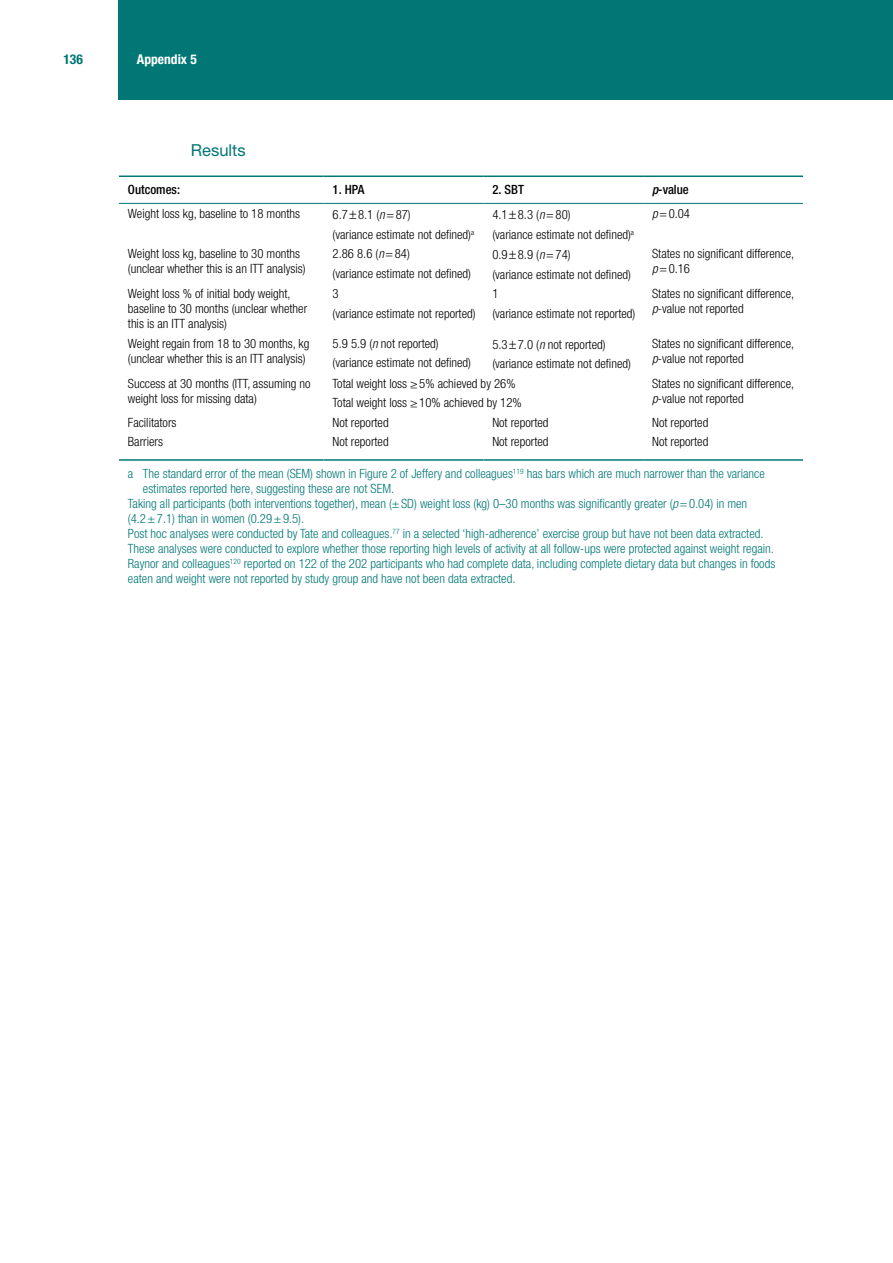
<style>
.page{position:relative;width:893px;height:1263px;background:#fff}
.page>*{position:absolute;margin:0;border:0;box-sizing:border-box;transform-origin:0 0}
.t1{font:16.5px "Helvetica Neue LT Pro";color:#007775}
.t2{font:700 condensed 13.5px "Helvetica Neue LT Pro";color:#fff}
.t3{font:700 condensed 13.5px "Helvetica Neue LT Pro";color:#007775}
.t4{font:300 condensed 12.75px/19.5px "Helvetica Neue LT Pro";color:#000}
.t5{font:300 condensed 12.75px "Helvetica Neue LT Pro";color:#007775}
.t6{font:500 condensed 12.75px "Helvetica Neue LT Pro";color:#000}
.s1{font-style:italic}
</style>
<div class="page">
<div style="left:119px;top:0;width:774px;height:99px;background:#007775"></div>
<hr style="left:119px;top:176px;width:205px;height:1px;background:#007775">
<hr style="left:324px;top:176px;width:159px;height:1px;background:#007775">
<hr style="left:483px;top:176px;width:160px;height:1px;background:#007775">
<hr style="left:643px;top:176px;width:160px;height:1px;background:#007775">
<hr style="left:119px;top:203px;width:205px;height:1px;background:#007775">
<hr style="left:324px;top:203px;width:159px;height:1px;background:#007775">
<hr style="left:483px;top:203px;width:160px;height:1px;background:#007775">
<hr style="left:643px;top:203px;width:160px;height:1px;background:#007775">
<hr style="left:119px;top:459px;width:205px;height:2px;background:#007775">
<hr style="left:324px;top:459px;width:159px;height:2px;background:#007775">
<hr style="left:483px;top:459px;width:160px;height:2px;background:#007775">
<hr style="left:643px;top:459px;width:160px;height:2px;background:#007775">
<p class="t3" style="left:63px;top:51px;width:21px">136</p>
<p class="t2" style="left:137px;top:51px;width:61px">Appendix 5</p>
<p class="t1" style="left:191px;top:140px;width:56px">Results</p>
<p class="t6" style="left:128px;top:182px;width:54px">Outcomes:</p>
<p class="t6" style="left:333px;top:182px;width:33px">1. HPA</p>
<p class="t6" style="left:492px;top:182px;width:33px">2. SBT</p>
<p class="t6" style="left:652px;top:182px;width:38px"><span class="s1">p</span>-value</p>
<p class="t4" style="left:128px;top:204px;width:174px">Weight loss kg, baseline to 18 months</p>
<p class="t4" style="left:333px;top:205px;width:143px">6.7 8.1 (<span class="s1">n</span>=87)<br>(variance estimate not defined)<sup>a</sup></p>
<p class="t4" style="left:492px;top:205px;width:143px">4.1 8.3 (<span class="s1">n</span>=80)<br>(variance estimate not defined)<sup>a</sup></p>
<p class="t4" style="left:652px;top:204px;width:39px"><span class="s1">p</span>=0.04</p>
<p class="t4" style="left:128px;top:246px;width:179px;line-height:15px">Weight loss kg, baseline to 30 months (unclear whether this is an ITT analysis)</p>
<p class="t4" style="left:333px;top:244px;width:140px">2.86 8.6 (<span class="s1">n</span>=84)<br>(variance estimate not defined)</p>
<p class="t4" style="left:492px;top:245px;width:140px">0.9 8.9 (<span class="s1">n</span>=74)<br>(variance estimate not defined)</p>
<p class="t4" style="left:652px;top:246px;width:144px;line-height:15px">States no significant difference, <span class="s1">p</span>=0.16</p>
<p class="t4" style="left:128px;top:286px;width:181px;line-height:15px">Weight loss % of initial body weight, baseline to 30 months (unclear whether this is an ITT analysis)</p>
<p class="t4" style="left:333px;top:284px;width:145px">3<br>(variance estimate not reported)</p>
<p class="t4" style="left:492px;top:284px;width:145px">1<br>(variance estimate not reported)</p>
<p class="t4" style="left:652px;top:286px;width:144px;line-height:15px">States no significant difference, <span class="s1">p</span>-value not reported</p>
<p class="t4" style="left:128px;top:336px;width:183px;line-height:15px">Weight regain from 18 to 30 months, kg (unclear whether this is an ITT analysis)</p>
<p class="t4" style="left:333px;top:333px;width:140px">5.9 5.9 (<span class="s1">n</span> not reported) (variance estimate not defined)</p>
<p class="t4" style="left:492px;top:334px;width:140px">5.3 7.0 (<span class="s1">n</span> not reported) (variance estimate not defined)</p>
<p class="t4" style="left:652px;top:336px;width:144px;line-height:15px">States no significant difference, <span class="s1">p</span>-value not reported</p>
<p class="t4" style="left:128px;top:376px;width:184px;line-height:15px">Success at 30 months (ITT, assuming no weight loss for missing data)</p>
<p class="t4" style="left:333px;top:373px;width:191px">Total weight loss ≥5% achieved by 26%<br>Total weight loss ≥10% achieved by 12%</p>
<p class="t4" style="left:652px;top:376px;width:144px;line-height:15px">States no significant difference, <span class="s1">p</span>-value not reported</p>
<p class="t4" style="left:128px;top:412px;width:50px">Facilitators</p>
<p class="t4" style="left:333px;top:412px;width:58px">Not reported</p>
<p class="t4" style="left:492px;top:412px;width:58px">Not reported</p>
<p class="t4" style="left:652px;top:412px;width:58px">Not reported</p>
<p class="t4" style="left:128px;top:432px;width:37px">Barriers</p>
<p class="t4" style="left:333px;top:432px;width:58px">Not reported</p>
<p class="t4" style="left:492px;top:432px;width:58px">Not reported</p>
<p class="t4" style="left:652px;top:432px;width:58px">Not reported</p>
<p class="t5" style="left:128px;top:466px;width:638px">a The standard error of the mean (SEM) shown in Figure 2 of Jeffery and colleagues<sup>119</sup> has bars which are much narrower than the variance</p>
<p class="t5" style="left:143px;top:481px;width:253px">estimates reported here, suggesting these are not SEM.</p>
<p class="t5" style="left:128px;top:496px;width:621px">Taking all participants (both interventions together), mean (±SD) weight loss (kg) 0–30 months was significantly greater (<span class="s1">p</span>=0.04) in men</p>
<p class="t5" style="left:128px;top:511px;width:178px">(4.2±7.1) than in women (0.29±9.5).</p>
<p class="t5" style="left:128px;top:526px;width:637px">Post hoc analyses were conducted by Tate and colleagues<span class="s1">.</span><sup>77</sup> in a selected ‘high-adherence’ exercise group but have not been data extracted.</p>
<p class="t5" style="left:128px;top:541px;width:647px">These analyses were conducted to explore whether those reporting high levels of activity at all follow-ups were protected against weight regain.</p>
<p class="t5" style="left:128px;top:556px;width:649px">Raynor and colleagues<sup>120</sup> reported on 122 of the 202 participants who had complete data, including complete dietary data but changes in foods</p>
<p class="t5" style="left:128px;top:571px;width:389px">eaten and weight were not reported by study group and have not been data extracted.</p>
</div>
